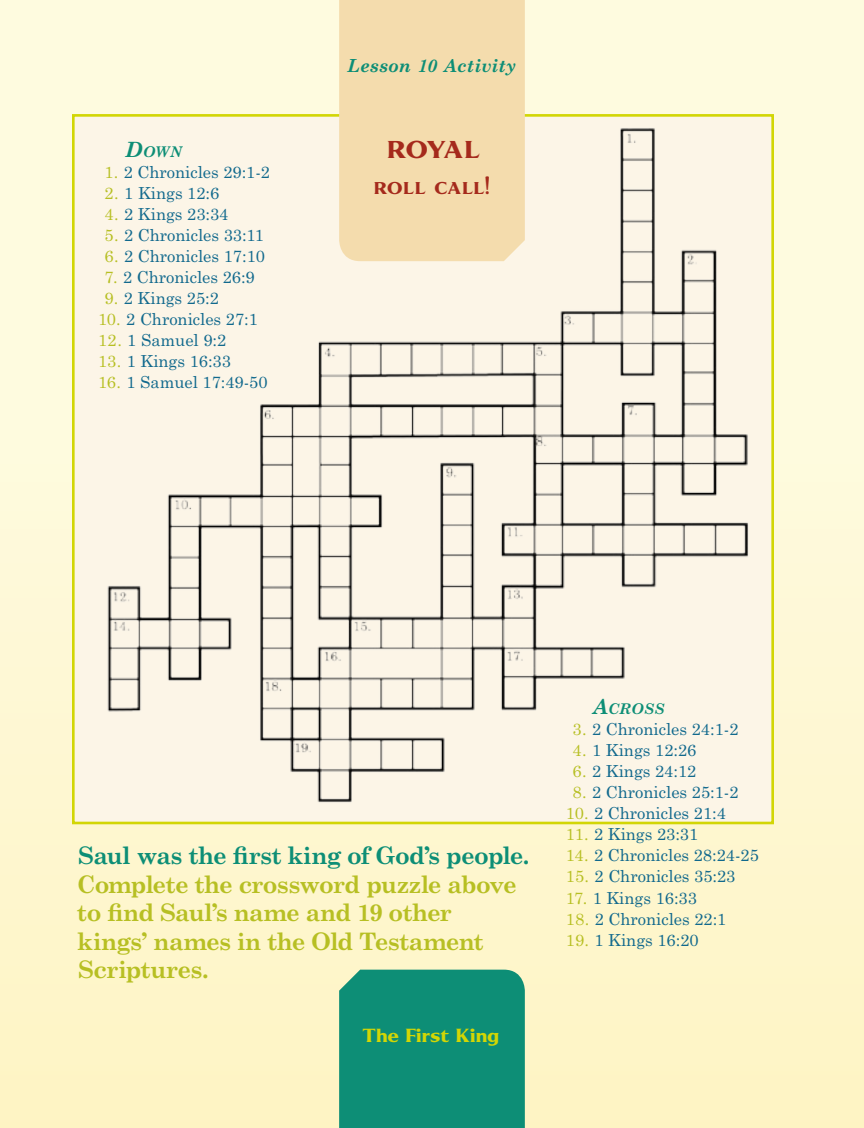
<style>
.page{position:relative;width:864px;height:1128px;background:#fff}
.page>*{position:absolute;margin:0;border:0;box-sizing:border-box;transform-origin:0 0}
.t1{font:700 27px "LHF Sedona";color:#a52a1c}
.t2{font:700 24px/28.5px "Century Schoolbook Std";letter-spacing:-.035em;color:#b7bf23}
.t3{font:700 24px "Century Schoolbook Std";letter-spacing:-.03em;color:#0d8e76}
.t4{font:700 21px "LHF Sedona";letter-spacing:.005em;color:#d2d605}
.t5{font:700 18.9px "LHF Sedona";letter-spacing:.015em;color:#a52a1c}
.t6{font:italic 700 18px "Century Schoolbook Std";letter-spacing:.015em;color:#0d8e76}
.t7{font:16.5px "Century Schoolbook Std";color:#11698d}
.t8{font:italic 700 14.7px "Century Schoolbook Std";letter-spacing:.025em;color:#0d8e76}
.s1{font-size:21px}
.s2{color:#b7bf23}
.s3{font-size:27px}
</style>
<div class="page">
<div style="left:339px;top:969px;width:186px;height:158px;background:#0d8e76"></div>
<img style="left:76px;top:118px;width:694px;height:701px">
<div style="left:72px;top:114px;width:702px;height:710px;border:3px solid #d2d605"></div>
<div style="left:339px;top:0;width:186px;height:261px;background:#f4dcad"></div>
<p class="t8" style="left:125px;top:142px;width:59px"><span class="s1">D</span>OWN</p>
<p class="t7" style="left:105px;top:161px;width:167px"><span class="s2">1.</span> 2 Chronicles 29:1-2</p>
<p class="t7" style="left:105px;top:182px;width:116px"><span class="s2">2.</span> 1 Kings 12:6</p>
<p class="t7" style="left:105px;top:203px;width:125px"><span class="s2">4.</span> 2 Kings 23:34</p>
<p class="t7" style="left:105px;top:224px;width:161px"><span class="s2">5.</span> 2 Chronicles 33:11</p>
<p class="t7" style="left:105px;top:245px;width:162px"><span class="s2">6.</span> 2 Chronicles 17:10</p>
<p class="t7" style="left:105px;top:266px;width:152px"><span class="s2">7.</span> 2 Chronicles 26:9</p>
<p class="t7" style="left:105px;top:287px;width:116px"><span class="s2">9.</span> 2 Kings 25:2</p>
<p class="t7" style="left:98px;top:308px;width:161px"><span class="s2">10.</span> 2 Chronicles 27:1</p>
<p class="t7" style="left:98px;top:329px;width:130px"><span class="s2">12.</span> 1 Samuel 9:2</p>
<p class="t7" style="left:98px;top:350px;width:134px"><span class="s2">13.</span> 1 Kings 16:33</p>
<p class="t7" style="left:98px;top:371px;width:171px"><span class="s2">16.</span> 1 Samuel 17:49-50</p>
<p class="t6" style="left:347px;top:54px;width:170px">Lesson 10 Activity</p>
<h1 class="t1" style="left:386px;top:135px;width:20px">ROYAL</h1>
<p class="t5" style="left:373px;top:178px;width:117px">ROLL CALL<span class="s3">!</span></p>
<h2 class="t3" style="left:78px;top:840px;width:453px">Saul was the first king of God’s people.</h2>
<h2 class="t2" style="left:77px;top:869px;width:442px">Complete the crossword puzzle above to find Saul’s name and 19 other kings’ names in the Old Testament<br>Scriptures.</h2>
<p class="t4" style="left:362px;top:1023px;width:138px">The First King</p>
<p class="t8" style="left:593px;top:699px;width:74px"><span class="s1">A</span>CROSS</p>
<p class="t7" style="left:572px;top:719px;width:168px"><span class="s2">3.</span> 2 Chronicles 24:1-2</p>
<p class="t7" style="left:572px;top:740px;width:125px"><span class="s2">4.</span> 1 Kings 12:26</p>
<p class="t7" style="left:572px;top:761px;width:125px"><span class="s2">6.</span> 2 Kings 24:12</p>
<p class="t7" style="left:572px;top:782px;width:168px"><span class="s2">8.</span> 2 Chronicles 25:1-2</p>
<p class="t7" style="left:566px;top:803px;width:161px"><span class="s2">10.</span> 2 Chronicles 21:4</p>
<p class="t7" style="left:566px;top:824px;width:134px"><span class="s2">11.</span> 2 Kings 23:31</p>
<p class="t7" style="left:566px;top:845px;width:194px"><span class="s2">14.</span> 2 Chronicles 28:24-25</p>
<p class="t7" style="left:566px;top:866px;width:171px"><span class="s2">15.</span> 2 Chronicles 35:23</p>
<p class="t7" style="left:566px;top:887px;width:132px"><span class="s2">17.</span> 1 Kings 16:33</p>
<p class="t7" style="left:566px;top:908px;width:162px"><span class="s2">18.</span> 2 Chronicles 22:1</p>
<p class="t7" style="left:566px;top:929px;width:134px"><span class="s2">19.</span> 1 Kings 16:20</p>
</div>
